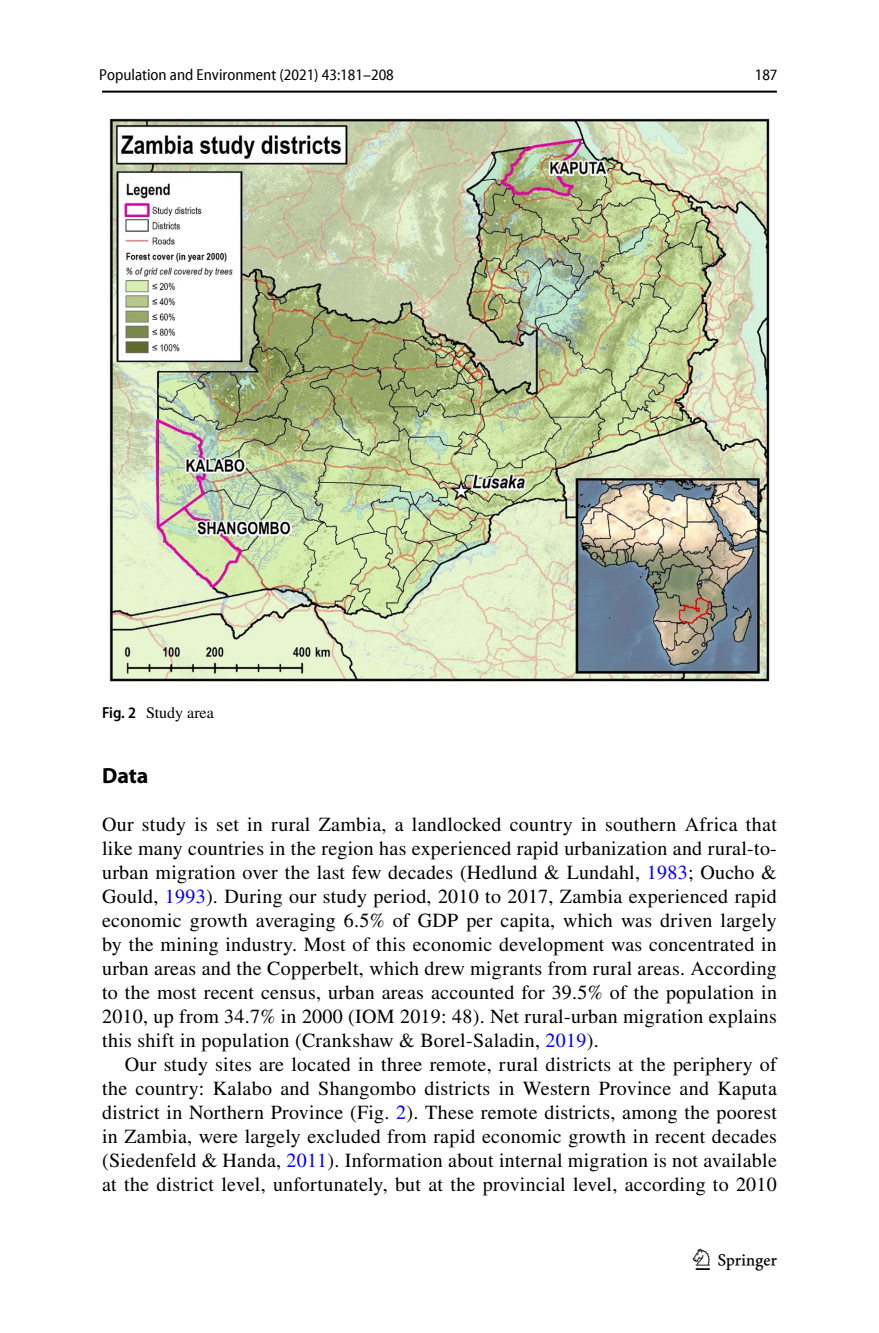
<style>
.page{position:relative;width:879px;height:1333px;background:#fff}
.page>*{position:absolute;margin:0;border:0;box-sizing:border-box;transform-origin:0 0}
.t1{font:30px "Springnew Regular 3";color:#000}
.t2{font:700 22px "Myriad Pro";color:#000}
.t3{font:20px/24px "STIX";letter-spacing:.015em;color:#000;text-align:justify}
.t4{font:16px "Myriad Pro Unic Semi Condensed 2";color:#000}
.t5{font:16px "STIX";color:#000}
.s1{font-family:"Myriad Pro";font-weight:600;font-stretch:semi-condensed}
.s2{color:#00f}
</style>
<div class="page">
<hr style="left:102px;top:91px;width:675px;height:2px;background:#000">
<img style="left:109px;top:118px;width:661px;height:564px">
<p class="t4" style="left:99px;top:69px;width:296px">Population and Environment (2021) 43:181–208</p>
<p class="t4" style="left:755px;top:69px;width:24px">187</p>
<p class="t5" style="left:102px;top:701px;width:113px"><span class="s1">Fig. 2</span> Study area</p>
<p class="t2" style="left:102px;top:761px;width:48px">Data</p>
<p class="t3" style="left:102px;top:813px;width:676px">Our study is set in rural Zambia, a landlocked country in southern Africa that like many countries in the region has experienced rapid urbanization and rural-to&shy;urban migration over the last few decades (Hedlund &amp; Lundahl, <span class="s2">1983</span>; Oucho &amp; Gould, <span class="s2">1993</span>). During our study period, 2010 to 2017, Zambia experienced rapid economic growth averaging 6.5% of GDP per capita, which was driven largely by the mining industry. Most of this economic development was concentrated in urban areas and the Copperbelt, which drew migrants from rural areas. According to the most recent census, urban areas accounted for 39.5% of the population in 2010, up from 34.7% in 2000 (IOM 2019: 48). Net rural-urban migration explains this shift in population (Crankshaw &amp; Borel-Saladin, <span class="s2">2019</span>).</p>
<p class="t3" style="left:102px;top:1053px;width:676px;text-indent:23px">Our study sites are located in three remote, rural districts at the periphery of the country: Kalabo and Shangombo districts in Western Province and Kaputa district in Northern Province (Fig. <span class="s2">2</span>). These remote districts, among the poorest in Zambia, were largely excluded from rapid economic growth in recent decades (Siedenfeld &amp; Handa, <span class="s2">2011</span>). Information about internal migration is not available at the district level, unfortunately, but at the provincial level, according to 2010</p>
<h1 class="t1" style="left:696px;top:1248px;width:83px">1 3</h1>
</div>
